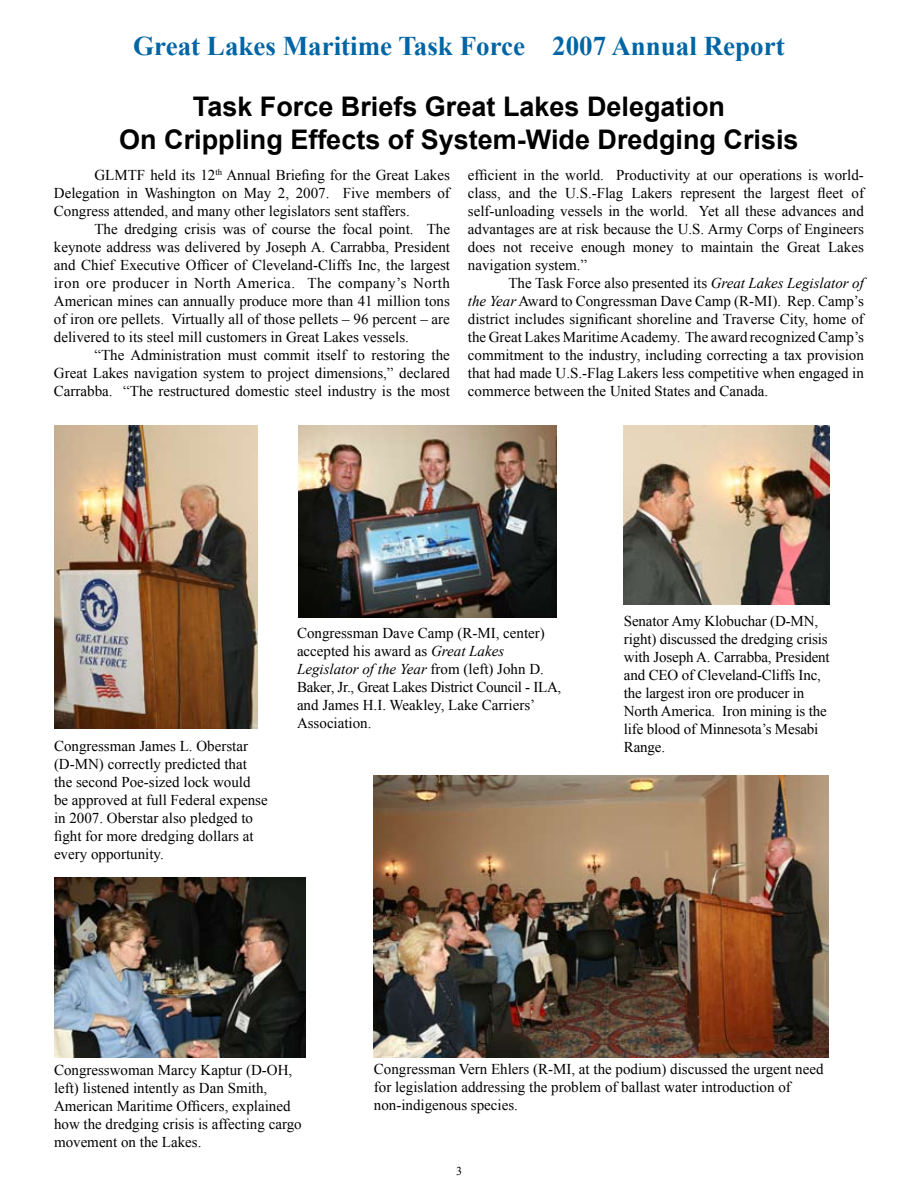
<style>
.page{position:relative;width:918px;height:1188px;background:#fff}
.page>*{position:absolute;margin:0;border:0;box-sizing:border-box;transform-origin:0 0}
.t1{font:700 27px/32.4px "Arial";color:#000;text-align:center}
.t2{font:700 27px "Times New Roman";color:#0065a4}
.t3{font:15px/18px "Times New Roman";color:#000;text-align:justify}
.t4{font:12px "Times New Roman";color:#000}
.s1{font-style:italic}
</style>
<div class="page">
<img style="left:624px;top:425px;width:206px;height:180px">
<img style="left:374px;top:776px;width:455px;height:282px">
<img style="left:298px;top:425px;width:258px;height:193px">
<img style="left:54px;top:878px;width:251px;height:180px">
<img style="left:54px;top:425px;width:204px;height:304px">
<h1 class="t2" style="left:133px;top:30px;width:653px">Great Lakes Maritime Task Force 2007 Annual Report</h1>
<h1 class="t1" style="left:119px;top:91px;width:681px">Task Force Briefs Great Lakes Delegation<br>On Crippling Effects of System-Wide Dredging Crisis</h1>
<p class="t3" style="left:54px;top:166px;width:397px;text-indent:41px">GLMTF held its 12<sup>th</sup> Annual Briefing for the Great Lakes Delegation in Washington on May 2, 2007. Five members of Congress attended, and many other legislators sent staffers.</p>
<p class="t3" style="left:54px;top:220px;width:398px;text-indent:40px">The dredging crisis was of course the focal point. The keynote address was delivered by Joseph A. Carrabba, President and Chief Executive Officer of Cleveland-Cliffs Inc, the largest iron ore producer in North America. The company’s North American mines can annually produce more than 41 million tons of iron ore pellets. Virtually all of those pellets – 96 percent – are delivered to its steel mill customers in Great Lakes vessels.</p>
<p class="t3" style="left:54px;top:346px;width:398px;text-indent:40px">“The Administration must commit itself to restoring the Great Lakes navigation system to project dimensions,” declared Carrabba. “The restructured domestic steel industry is the most</p>
<p class="t3" style="left:468px;top:166px;width:398px">efficient in the world. Productivity at our operations is world&shy;class, and the U.S.-Flag Lakers represent the largest fleet of self-unloading vessels in the world. Yet all these advances and advantages are at risk because the U.S. Army Corps of Engineers does not receive enough money to maintain the Great Lakes navigation system.”</p>
<p class="t3" style="left:468px;top:274px;width:398px;text-indent:40px">The Task Force also presented its <span class="s1">Great Lakes Legislator of the Year</span> Award to Congressman Dave Camp (R-MI). Rep. Camp’s district includes significant shoreline and Traverse City, home of the Great Lakes Maritime Academy. The award recognized Camp’s commitment to the industry, including correcting a tax provision that had made U.S.-Flag Lakers less competitive when engaged in commerce between the United States and Canada.</p>
<p class="t3" style="left:54px;top:737px;width:215px;text-align:left">Congressman James L. Oberstar (D-MN) correctly predicted that the second Poe-sized lock would be approved at full Federal expense in 2007. Oberstar also pledged to fight for more dredging dollars at every opportunity.</p>
<p class="t3" style="left:297px;top:624px;width:266px;text-align:left">Congressman Dave Camp (R-MI, center) accepted his award as <span class="s1">Great Lakes Legislator of the Year</span> from (left) John D.<br>Baker, Jr., Great Lakes District Council - ILA, and James H.I. Weakley, Lake Carriers’ Association.</p>
<p class="t3" style="left:624px;top:612px;width:207px;text-align:left">Senator Amy Klobuchar (D-MN, right) discussed the dredging crisis with Joseph A. Carrabba, President and CEO of Cleveland-Cliffs Inc, the largest iron ore producer in<br>North America. Iron mining is the life blood of Minnesota’s Mesabi<br>Range.</p>
<p class="t3" style="left:54px;top:1061px;width:249px;text-align:left">Congresswoman Marcy Kaptur (D-OH, left) listened intently as Dan Smith, American Maritime Officers, explained how the dredging crisis is affecting cargo movement on the Lakes.</p>
<p class="t3" style="left:374px;top:1060px;width:451px;text-align:left">Congressman Vern Ehlers (R-MI, at the podium) discussed the urgent need for legislation addressing the problem of ballast water introduction of non-indigenous species.</p>
<p class="t4" style="left:456px;top:1164px;width:7px">3</p>
</div>
